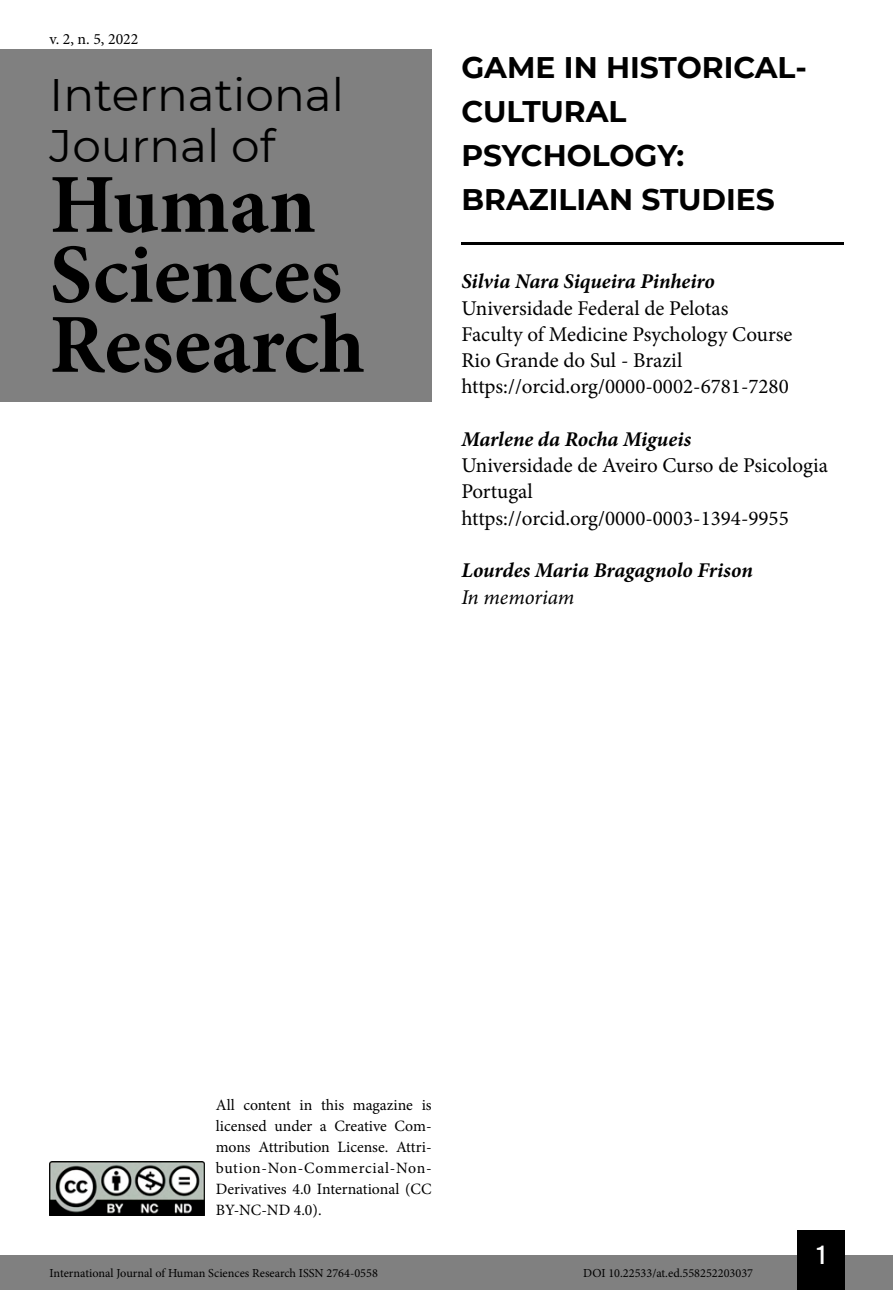
<style>
.page{position:relative;width:893px;height:1290px;background:#fff}
.page>*{position:absolute;margin:0;border:0;box-sizing:border-box;transform-origin:0 0}
.t1{font:700 84px/70px "Minion Pro";color:#000}
.t2{font:45.5px/50.8px "Montserrat";color:#000}
.Título_Artigo{font:700 29.75px/43.8px "Montserrat";color:#000}
.t3{font:26.25px "Bebas Kai";color:#fff}
.Infos_autor{font:21px "Minion Pro";color:#000}
.Autor{font:italic 700 21px "Minion Pro";letter-spacing:-.005em;color:#000}
.Autor-2{font:italic 21px "Minion Pro";letter-spacing:-.005em;color:#000}
.t4{font:15.75px/21px "Minion Pro";color:#000;text-align:justify}
.t5{font:12.25px "Minion Pro";color:#000}
</style>
<div class="page">
<div style="left:0;top:1255px;width:893px;height:35px;background:#808080"></div>
<div style="left:797px;top:1230px;width:48px;height:60px;background:#000"></div>
<img style="left:50px;top:1161px;width:154px;height:54px">
<div style="left:0;top:50px;width:432px;height:352px;background:#808080"></div>
<hr style="left:461px;top:242px;width:382px;height:3px;background:#000">
<p class="t4" style="left:50px;top:28px;width:90px">v. 2, n. 5, 2022</p>
<h2 class="t2" style="left:50px;top:68px;width:296px">International<br>Journal of</h2>
<h1 class="t1" style="left:50px;top:169px;width:317px">Human<br>Sciences<br>Research</h1>
<p class="Título_Artigo" style="left:461px;top:44px;width:347px">GAME IN HISTORICAL-<br>CULTURAL<br>PSYCHOLOGY:<br>BRAZILIAN STUDIES</p>
<p class="Autor" style="left:461px;top:267px;width:255px">Silvia Nara Siqueira Pinheiro</p>
<p class="Infos_autor" style="left:461px;top:294px;width:269px">Universidade Federal de Pelotas</p>
<p class="Infos_autor" style="left:461px;top:320px;width:333px">Faculty of Medicine Psychology Course</p>
<p class="Infos_autor" style="left:461px;top:346px;width:222px">Rio Grande do Sul - Brazil</p>
<p class="Infos_autor" style="left:461px;top:373px;width:329px">https://orcid.org/0000-0002-6781-7280</p>
<p class="Autor" style="left:461px;top:424px;width:231px">Marlene da Rocha Migueis</p>
<p class="Infos_autor" style="left:461px;top:451px;width:368px">Universidade de Aveiro Curso de Psicologia</p>
<p class="Infos_autor" style="left:461px;top:478px;width:73px">Portugal</p>
<p class="Infos_autor" style="left:461px;top:504px;width:329px">https://orcid.org/0000-0003-1394-9955</p>
<p class="Autor" style="left:461px;top:555px;width:293px">Lourdes Maria Bragagnolo Frison</p>
<p class="Autor-2" style="left:461px;top:582px;width:115px">In memoriam</p>
<p class="t4" style="left:216px;top:1095px;width:217px">All content in this magazine is licensed under a Creative Com&shy;mons Attribution License. Attri&shy;bution-Non-Commercial-Non-Derivatives 4.0 International (CC BY-NC-ND 4.0).</p>
<p class="t3" style="left:817px;top:1241px;width:10px">1</p>
<p class="t5" style="left:50px;top:1265px;width:330px">International Journal of Human Sciences Research ISSN 2764-0558</p>
<p class="t5" style="left:583px;top:1265px;width:171px">DOI 10.22533/at.ed.558252203037</p>
</div>
